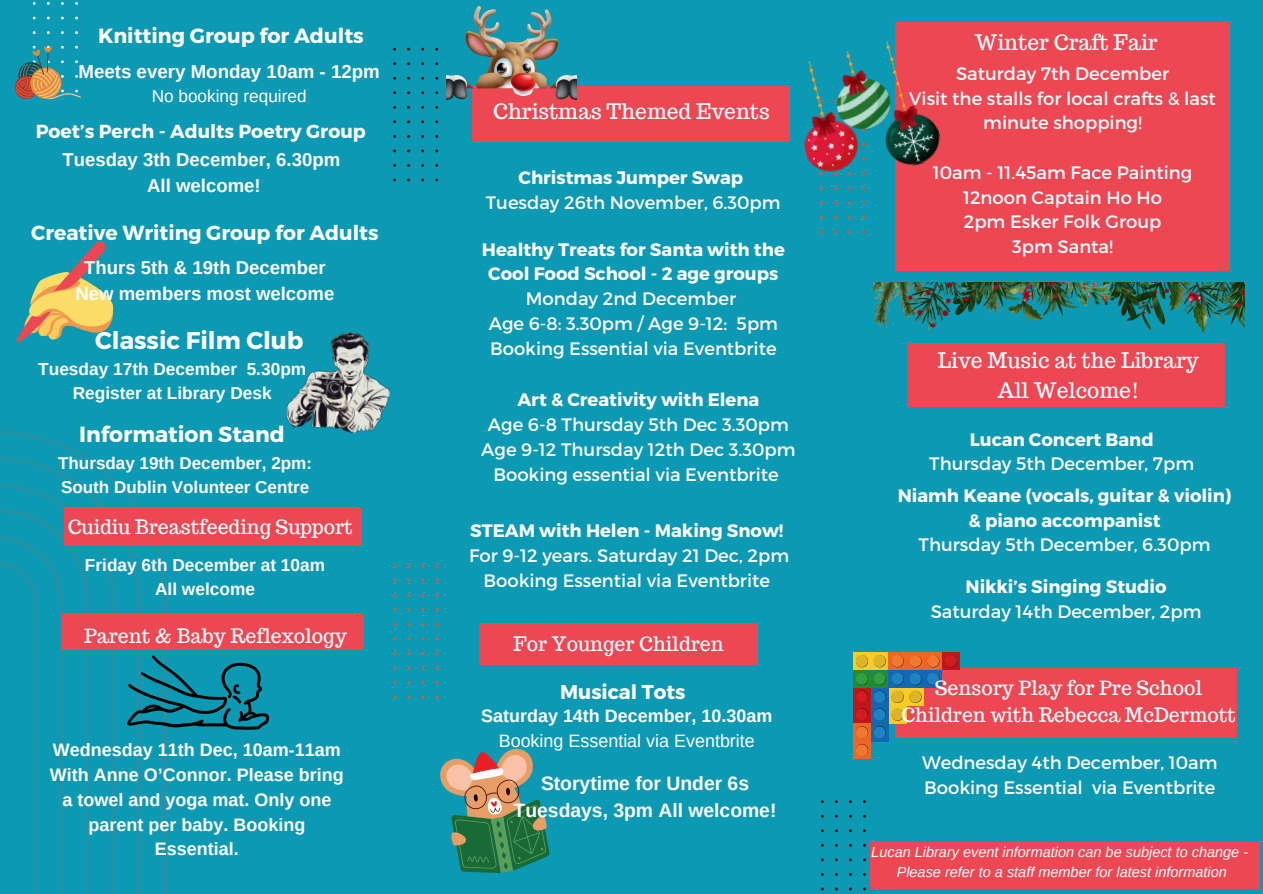
<style>
.page{position:relative;width:1263px;height:894px;background:#fff}
.page>*{position:absolute;margin:0;border:0;box-sizing:border-box;transform-origin:0 0}
.t1{font:700 24.15px "Montserrat";color:#fff}
.t2{font:700 21.9px "Montserrat";color:#fff}
.t3{font:21px/29.2px "Trocchi";color:#fff;text-align:center}
.t4{font:700 20.55px "Montserrat";color:#fff}
.t5{font:700 20.4px "Montserrat";color:#fff}
.t6{font:700 19.95px "Montserrat";color:#fff}
.t7{font:19.5px/27px "Trocchi";color:#fff;text-align:center}
.t8{font:700 19.35px/27px "Arimo";color:#fff;text-align:center}
.t9{font:700 18.9px "Montserrat";color:#fff}
.t10{font:700 18.75px "Arimo";color:#fff}
.t11{font:700 18.6px/25.8px "Arimo";color:#fff;text-align:center}
.t12{font:18px/24.8px "Montserrat";color:#fff;text-align:center}
.t13{font:700 18px/24.8px "Montserrat";color:#fff;text-align:center}
.t14{font:700 18px/24.8px "Arimo";color:#fff;text-align:center}
.t15{font:18px "Arimo";color:#fff}
.t16{font:700 17.25px/23.7px "Arimo";color:#fff;text-align:center}
.t17{font:17.25px "Arimo";color:#fff}
.t18{font:700 17.1px/23.7px "Arimo";color:#fff}
.t19{font:italic 14.55px/20.2px "Arimo";color:#fff;text-align:center}
</style>
<div class="page">
<div style="left:0;top:0;width:1263px;height:893px;background:#0c99b4"></div>
<svg style="left:821px;top:800px;width:45px;height:91px"></svg>
<svg style="left:393px;top:48px;width:45px;height:133px"></svg>
<svg style="left:393px;top:564px;width:45px;height:134px"></svg>
<svg style="left:0;top:430px;width:167px;height:463px"></svg>
<svg style="left:820px;top:201px;width:45px;height:32px"></svg>
<div style="left:870px;top:841px;width:389px;height:47px;background:#ed4753"></div>
<svg style="left:15px;top:2px;width:66px;height:97px"></svg>
<svg style="left:16px;top:241px;width:97px;height:102px"></svg>
<div style="left:479px;top:622px;width:279px;height:42px;background:#ed4753"></div>
<img style="left:286px;top:332px;width:104px;height:102px">
<div style="left:473px;top:87px;width:317px;height:55px;background:#ed4753"></div>
<div style="left:64px;top:507px;width:298px;height:39px;background:#ed4753"></div>
<div style="left:62px;top:613px;width:302px;height:36px;background:#ed4753"></div>
<div style="left:896px;top:22px;width:333px;height:248px;background:#ed4753"></div>
<svg style="left:127px;top:655px;width:142px;height:74px"></svg>
<div style="left:907px;top:343px;width:317px;height:63px;background:#ed4753"></div>
<img style="left:784px;top:34px;width:157px;height:157px">
<svg style="left:440px;top:748px;width:110px;height:124px"></svg>
<div style="left:895px;top:668px;width:342px;height:69px;background:#ed4753"></div>
<img style="left:873px;top:282px;width:371px;height:51px">
<div style="left:889px;top:705px;width:17px;height:18px;background:#f9cb28"></div>
<div style="left:853px;top:652px;width:36px;height:18px;background:#f9cb28"></div>
<svg style="left:889px;top:687px;width:35px;height:18px"></svg>
<div style="left:853px;top:687px;width:18px;height:36px;background:#c0151b"></div>
<svg style="left:856px;top:708px;width:12px;height:12px"></svg>
<div style="left:853px;top:670px;width:36px;height:17px;background:#228b37"></div>
<svg style="left:856px;top:655px;width:12px;height:47px"></svg>
<div style="left:853px;top:723px;width:18px;height:36px;background:#ee6524"></div>
<svg style="left:856px;top:726px;width:12px;height:30px"></svg>
<div style="left:889px;top:670px;width:53px;height:17px;background:#1268b4"></div>
<div style="left:871px;top:687px;width:18px;height:54px;background:#1268b4"></div>
<svg style="left:874px;top:726px;width:12px;height:12px"></svg>
<svg style="left:874px;top:708px;width:30px;height:12px"></svg>
<div style="left:889px;top:652px;width:53px;height:18px;background:#ee6524"></div>
<svg style="left:874px;top:654px;width:47px;height:48px"></svg>
<svg style="left:927px;top:655px;width:12px;height:30px"></svg>
<div style="left:942px;top:652px;width:18px;height:18px;background:#c0151b"></div>
<svg style="left:945px;top:655px;width:12px;height:12px"></svg>
<img style="left:447px;top:7px;width:129px;height:92px">
<p class="t4" style="left:98px;top:23px;width:267px">Knitting Group for Adults</p>
<p class="t10" style="left:78px;top:59px;width:303px">Meets every Monday 10am - 12pm</p>
<p class="t17" style="left:152px;top:85px;width:156px">No booking required</p>
<p class="t9" style="left:36px;top:119px;width:331px">Poet’s Perch - Adults Poetry Group</p>
<p class="t11" style="left:63px;top:147px;width:279px">Tuesday 3th December, 6.30pm<br>All welcome!</p>
<p class="t5" style="left:31px;top:220px;width:349px">Creative Writing Group for Adults</p>
<p class="t11" style="left:75px;top:255px;width:260px">Thurs 5th &amp; 19th December<br>New members most welcome</p>
<h1 class="t1" style="left:95px;top:325px;width:210px">Classic Film Club</h1>
<p class="t16" style="left:38px;top:358px;width:269px">Tuesday 17th December 5.30pm<br>Register at Library Desk</p>
<p class="t2" style="left:79px;top:421px;width:207px">Information Stand</p>
<p class="t18" style="left:58px;top:451px;width:255px">Thursday 19th December, 2pm:<br>South Dublin Volunteer Centre</p>
<p class="t7" style="left:68px;top:513px;width:286px">Cuidiu Breastfeeding Support</p>
<p class="t16" style="left:85px;top:553px;width:242px">Friday 6th December at 10am<br>All welcome</p>
<p class="t7" style="left:84px;top:622px;width:264px">Parent &amp; Baby Reflexology</p>
<p class="t14" style="left:50px;top:737px;width:296px">Wednesday 11th Dec, 10am-11am<br>With Anne O’Connor. Please bring a towel and yoga mat. Only one parent per baby. Booking<br>Essential.</p>
<p class="t3" style="left:493px;top:97px;width:278px">Christmas Themed Events</p>
<p class="t13" style="left:519px;top:165px;width:226px">Christmas Jumper Swap</p>
<p class="t12" style="left:486px;top:190px;width:296px">Tuesday 26th November, 6.30pm</p>
<p class="t13" style="left:482px;top:237px;width:304px">Healthy Treats for Santa with the<br>Cool Food School - 2 age groups</p>
<p class="t12" style="left:489px;top:286px;width:291px">Monday 2nd December<br>Age 6-8: 3.30pm / Age 9-12: 5pm<br>Booking Essential via Eventbrite</p>
<p class="t13" style="left:517px;top:388px;width:243px">Art &amp; Creativity with Elena</p>
<p class="t12" style="left:481px;top:412px;width:316px">Age 6-8 Thursday 5th Dec 3.30pm<br>Age 9-12 Thursday 12th Dec 3.30pm<br>Booking essential via Eventbrite</p>
<p class="t13" style="left:470px;top:518px;width:315px">STEAM with Helen - Making Snow!</p>
<p class="t12" style="left:469px;top:543px;width:321px">For 9-12 years. Saturday 21 Dec, 2pm<br>Booking Essential via Eventbrite</p>
<p class="t7" style="left:514px;top:630px;width:212px">For Younger Children</p>
<p class="t6" style="left:560px;top:679px;width:127px">Musical Tots</p>
<p class="t14" style="left:481px;top:703px;width:293px">Saturday 14th December, 10.30am</p>
<p class="t15" style="left:499px;top:728px;width:258px">Booking Essential via Eventbrite</p>
<p class="t8" style="left:514px;top:769px;width:264px">Storytime for Under 6s<br>Tuesdays, 3pm All welcome!</p>
<p class="t3" style="left:974px;top:28px;width:185px">Winter Craft Fair</p>
<p class="t12" style="left:909px;top:61px;width:308px">Saturday 7th December<br>Visit the stalls for local crafts &amp; last minute shopping!</p>
<p class="t12" style="left:933px;top:160px;width:261px">10am - 11.45am Face Painting<br>12noon Captain Ho Ho<br>2pm Esker Folk Group<br>3pm Santa!</p>
<p class="t3" style="left:938px;top:346px;width:263px">Live Music at the Library<br>All Welcome!</p>
<p class="t13" style="left:970px;top:427px;width:186px">Lucan Concert Band</p>
<p class="t12" style="left:929px;top:451px;width:266px">Thursday 5th December, 7pm</p>
<p class="t13" style="left:898px;top:483px;width:335px">Niamh Keane (vocals, guitar &amp; violin) &amp; piano accompanist</p>
<p class="t12" style="left:919px;top:532px;width:293px">Thursday 5th December, 6.30pm</p>
<p class="t13" style="left:965px;top:574px;width:203px">Nikki’s Singing Studio</p>
<p class="t12" style="left:931px;top:599px;width:272px">Saturday 14th December, 2pm</p>
<p class="t7" style="left:901px;top:673px;width:336px">Sensory Play for Pre School<br>Children with Rebecca McDermott</p>
<p class="t12" style="left:922px;top:749px;width:297px;text-align:left">Wednesday 4th December, 10am<br>Booking Essential via Eventbrite</p>
<p class="t19" style="left:871px;top:841px;width:378px">Lucan Library event information can be subject to change -<br>Please refer to a staff member for latest information</p>
</div>
